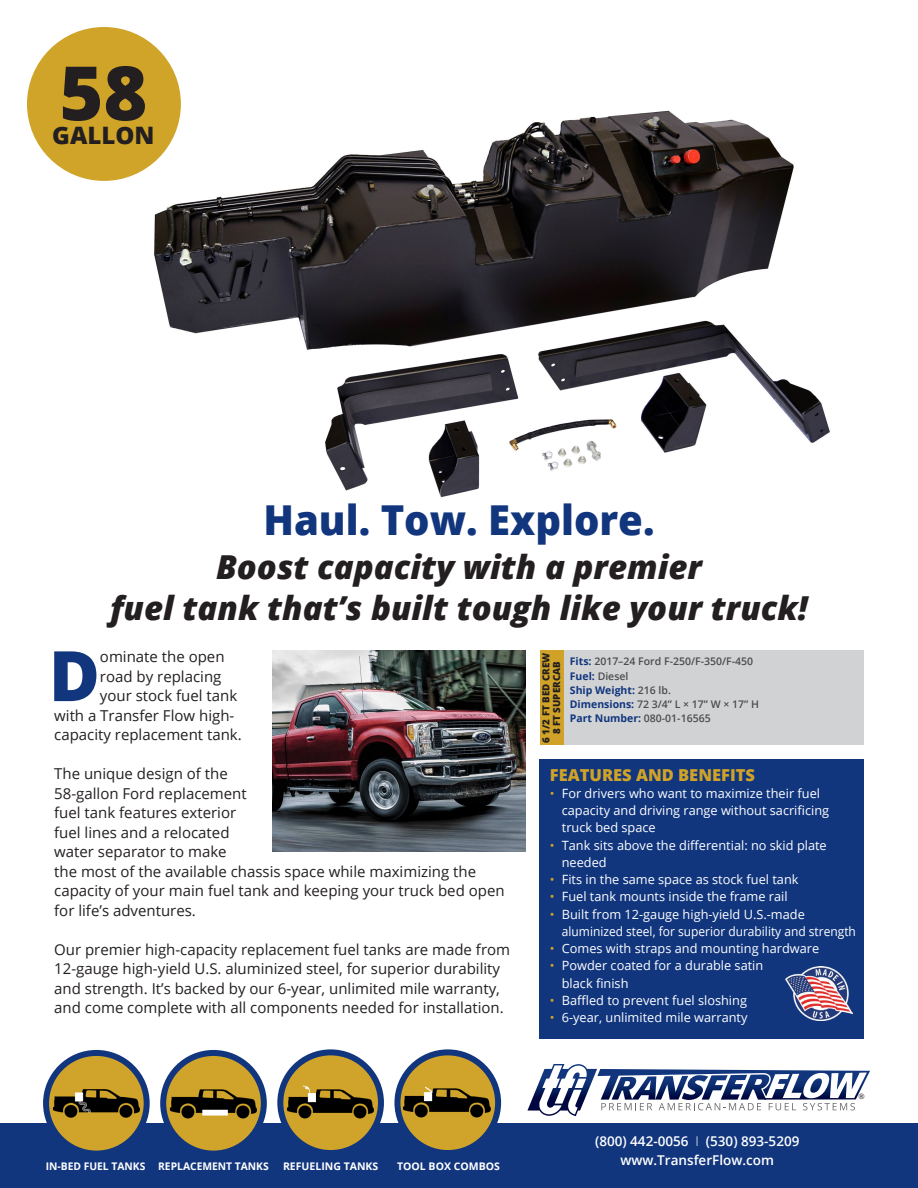
<style>
.page{position:relative;width:918px;height:1188px;background:#fff}
.page>*{position:absolute;margin:0;border:0;box-sizing:border-box;transform-origin:0 0}
.t1{font:800 75px "Open Sans";color:#231f20}
.t2{font:800 69.6px "Open Sans";color:#11367e}
.t3{font:800 41.25px "Open Sans";color:#11367e}
.t4{font:italic 800 33px/40.5px "Open Sans";color:#231f20;text-align:center}
.t5{font:800 24px "Open Sans";color:#231f20}
.t6{font:800 16.5px "Open Sans";color:#d0a328}
.t7{font:15px/19.5px "Open Sans";color:#231f20}
.t8{font:600 13.5px/19.5px "Open Sans";color:#fff;text-align:center}
.t9{font:12.75px/17.2px "Open Sans";color:#fff}
.t10{font:600 10.5px/14.2px "Open Sans";color:#4b4c4d}
.t11{font:700 10.5px "Open Sans";color:#fff}
.t12{font:800 9.75px/10.5px "Open Sans";color:#231f20;text-align:center}
.t13{font:7.5px "Open Sans";color:#231f20}
.s1{font-weight:700;color:#11367e}
.s2{color:#d0a328}
.s3{font-weight:300}
</style>
<div class="page">
<img style="left:113px;top:34px;width:717px;height:464px">
<div style="left:541px;top:651px;width:323px;height:94px;background:#d1d2d4"></div>
<div style="left:540px;top:759px;width:324px;height:280px;background:#11367e"></div>
<div style="left:0;top:1123px;width:918px;height:65px;background:#11367e"></div>
<img style="left:284px;top:1054px;width:98px;height:95px">
<img style="left:162px;top:1052px;width:103px;height:98px">
<img style="left:401px;top:1054px;width:97px;height:95px">
<div style="left:160px;top:1050px;width:107px;height:107px;border:6px solid #11367e;border-radius:50%"></div>
<div style="left:277px;top:1049px;width:107px;height:107px;border:6px solid #11367e;border-radius:50%"></div>
<div style="left:394px;top:1049px;width:107px;height:107px;border:6px solid #11367e;border-radius:50%"></div>
<img style="left:46px;top:1052px;width:100px;height:98px">
<div style="left:43px;top:1050px;width:107px;height:107px;border:6px solid #11367e;border-radius:50%"></div>
<svg style="left:527px;top:1064px;width:343px;height:53px"></svg>
<div style="left:540px;top:651px;width:24px;height:94px;background:#d0a328"></div>
<div style="left:27px;top:27px;width:154px;height:154px;background:#cfa429;border-radius:50%"></div>
<img style="left:785px;top:966px;width:67px;height:55px">
<img style="left:272px;top:651px;width:254px;height:200px">
<h1 class="t1" style="left:59px;top:36px;width:89px">58</h1>
<h3 class="t5" style="left:52px;top:117px;width:104px">GALLON</h3>
<h3 class="t3" style="left:263px;top:489px;width:393px">Haul. Tow. Explore.</h3>
<h3 class="t4" style="left:110px;top:546px;width:699px">Boost capacity with a premier<br>fuel tank that’s built tough like your truck!</h3>
<h2 class="t2" style="left:49px;top:623px;width:53px">D</h2>
<p class="t7" style="left:100px;top:647px;width:126px">ominate the open</p>
<p class="t7" style="left:100px;top:666px;width:123px">road by replacing</p>
<p class="t7" style="left:100px;top:686px;width:139px">your stock fuel tank</p>
<p class="t7" style="left:54px;top:705px;width:182px">with a Transfer Flow high-</p>
<p class="t7" style="left:54px;top:725px;width:189px">capacity replacement tank.</p>
<p class="t7" style="left:54px;top:764px;width:452px">The unique design of the<br>58-gallon Ford replacement<br>fuel tank features exterior<br>fuel lines and a relocated<br>water separator to make<br>the most of the available chassis space while maximizing the capacity of your main fuel tank and keeping your truck bed open for life’s adventures.</p>
<p class="t7" style="left:54px;top:939px;width:457px">Our premier high-capacity replacement fuel tanks are made from 12-gauge high-yield U.S. aluminized steel, for superior durability and strength. It’s backed by our 6-year, unlimited mile warranty, and come complete with all components needed for installation.</p>
<p class="t11" style="left:46px;top:1158px;width:101px">IN-BED FUEL TANKS</p>
<p class="t11" style="left:158px;top:1158px;width:112px">REPLACEMENT TANKS</p>
<p class="t11" style="left:283px;top:1158px;width:97px">REFUELING TANKS</p>
<p class="t11" style="left:397px;top:1158px;width:104px">TOOL BOX COMBOS</p>
<p class="t12" style="left:540px;top:743px;width:92px;rotate:-90deg">6 1/2 FT BED CREW<br>8 FT SUPERCAB</p>
<p class="t10" style="left:570px;top:654px;width:191px"><span class="s1">Fits:</span> 2017–24 Ford F-250/F-350/F-450<br><span class="s1">Fuel:</span> Diesel<br><span class="s1">Ship Weight:</span> 216 lb.<br><span class="s1">Dimensions:</span> 72 3/4” L × 17” W × 17” H<br><span class="s1">Part Number:</span> 080-01-16565</p>
<p class="t6" style="left:550px;top:763px;width:207px">FEATURES AND BENEFITS</p>
<p class="t9" style="left:562px;top:784px;width:269px;text-indent:-12px"><span class="s2">•</span> For drivers who want to maximize their fuel capacity and driving range without sacrificing truck bed space</p>
<p class="t9" style="left:562px;top:836px;width:266px;text-indent:-12px"><span class="s2">•</span> Tank sits above the differential: no skid plate needed</p>
<p class="t9" style="left:550px;top:870px;width:250px"><span class="s2">•</span> Fits in the same space as stock fuel tank</p>
<p class="t9" style="left:550px;top:888px;width:239px"><span class="s2">•</span> Fuel tank mounts inside the frame rail</p>
<p class="t9" style="left:562px;top:905px;width:296px;text-indent:-12px"><span class="s2">•</span> Built from 12-gauge high-yield U.S.-made aluminized steel, for superior durability and strength</p>
<p class="t9" style="left:550px;top:939px;width:271px"><span class="s2">•</span> Comes with straps and mounting hardware</p>
<p class="t9" style="left:562px;top:957px;width:203px;text-indent:-12px"><span class="s2">•</span> Powder coated for a durable satin black finish</p>
<p class="t9" style="left:550px;top:991px;width:199px"><span class="s2">•</span> Baffled to prevent fuel sloshing</p>
<p class="t9" style="left:550px;top:1008px;width:199px"><span class="s2">•</span> 6-year, unlimited mile warranty</p>
<p class="t8" style="left:595px;top:1131px;width:206px">(800) 442-0056 <span class="s3">I</span> (530) 893-5209 www.TransferFlow.com</p>
<p class="t13" style="left:858px;top:1091px;width:8px">®</p>
</div>
